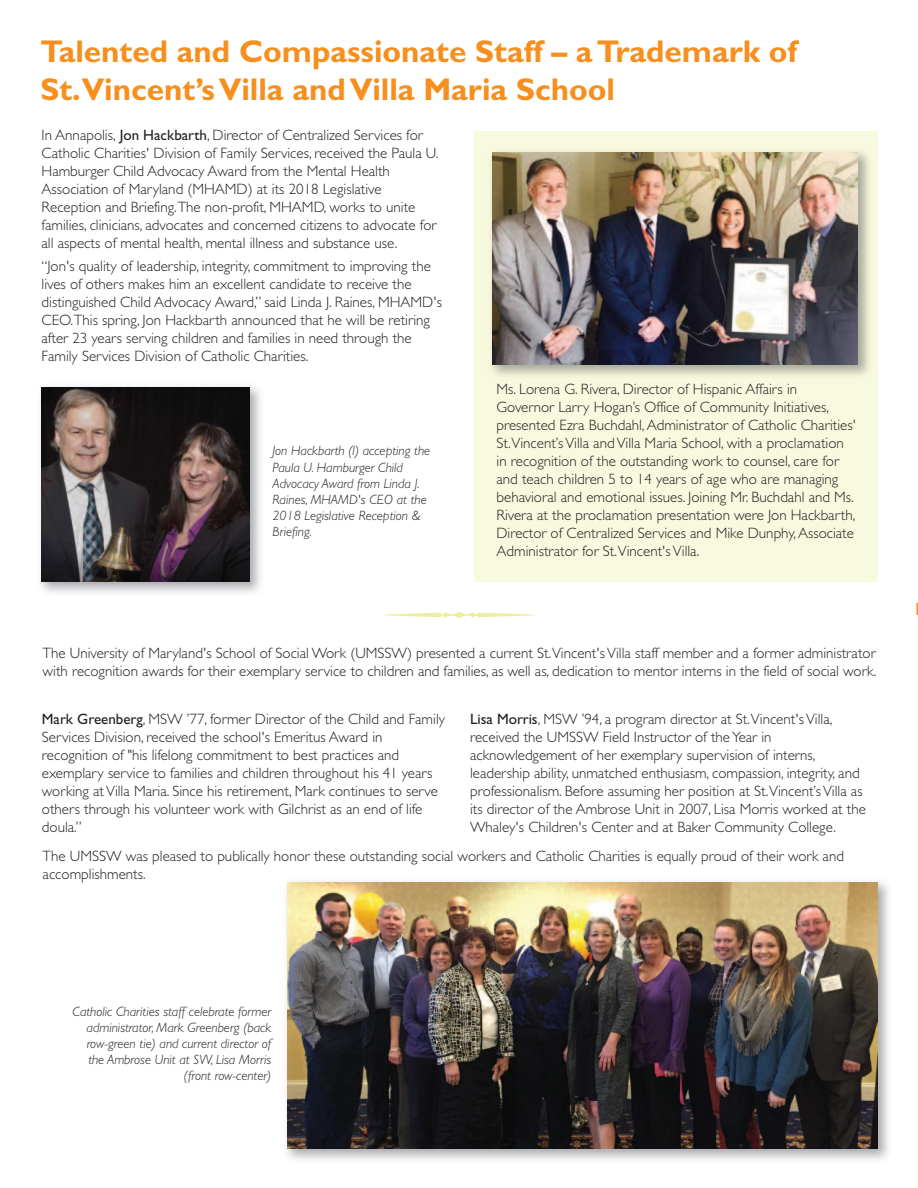
<style>
.page{position:relative;width:918px;height:1188px;background:#fff}
.page>*{position:absolute;margin:0;border:0;box-sizing:border-box;transform-origin:0 0}
.t1{font:700 31.5px/37.8px "Gill Sans";color:#f68f1e}
.t2{font:300 15px/18px "Gill Sans";color:#231f20}
.t3{font:italic 300 13.5px/16.2px "Gill Sans";color:#231f20}
.s1{font-weight:400}
</style>
<div class="page">
<img style="left:40px;top:386px;width:221px;height:207px">
<img style="left:41px;top:388px;width:208px;height:194px">
<hr style="left:917px;top:613px;width:1px;height:575px;background:#f8fadf">
<div style="left:474px;top:131px;width:404px;height:451px;background:#f8fadf"></div>
<svg style="left:917px;top:603px;width:1px;height:12px"></svg>
<img style="left:491px;top:151px;width:378px;height:225px">
<img style="left:493px;top:153px;width:365px;height:212px">
<img style="left:286px;top:881px;width:603px;height:279px">
<img style="left:288px;top:883px;width:590px;height:266px">
<h1 class="t1" style="left:40px;top:35px;width:758px">Talented and Compassionate Staff – aTrademark of<br>St.Vincent’sVilla andVilla Maria School</h1>
<p class="t2" style="left:42px;top:127px;width:399px">In Annapolis, <span class="s1">Jon Hackbarth</span>, Director of Centralized Services for Catholic Charities' Division of Family Services, received the Paula U.<br>Hamburger Child Advocacy Award from the Mental Health Association of Maryland (MHAMD) at its 2018 Legislative Reception and Briefing.The non-profit, MHAMD, works to unite families, clinicians, advocates and concerned citizens to advocate for all aspects of mental health, mental illness and substance use.</p>
<p class="t2" style="left:42px;top:259px;width:402px">“Jon's quality of leadership, integrity, commitment to improving the lives of others makes him an excellent candidate to receive the distinguished Child Advocacy Award,” said Linda J. Raines, MHAMD's CEO.This spring, Jon Hackbarth announced that he will be retiring after 23 years serving children and families in need through the Family Services Division of Catholic Charities.</p>
<p class="t3" style="left:273px;top:444px;width:159px">Jon Hackbarth (l) accepting the<br>Paula U. Hamburger Child<br>Advocacy Award from Linda J.<br>Raines, MHAMD's CEO at the<br>2018 Legislative Reception &amp;<br>Briefing.</p>
<p class="t2" style="left:497px;top:382px;width:361px">Ms. Lorena G. Rivera, Director of Hispanic Affairs in Governor Larry Hogan’s Office of Community Initiatives, presented Ezra Buchdahl,Administrator of Catholic Charities' St.Vincent’sVilla andVilla Maria School, with a proclamation in recognition of the outstanding work to counsel, care for and teach children 5 to 14 years of age who are managing behavioral and emotional issues. Joining Mr. Buchdahl and Ms.<br>Rivera at the proclamation presentation were Jon Hackbarth, Director of Centralized Services and Mike Dunphy,Associate Administrator for St.Vincent'sVilla.</p>
<p class="t2" style="left:43px;top:646px;width:835px">The University of Maryland's School of Social Work (UMSSW) presented a current St.Vincent'sVilla staff member and a former administrator with recognition awards for their exemplary service to children and families, as well as, dedication to mentor interns in the field of social work.</p>
<p class="t2" style="left:42px;top:711px;width:405px"><span class="s1">Mark Greenberg</span>, MSW ’77, former Director of the Child and Family Services Division, received the school's Emeritus Award in recognition of "his lifelong commitment to best practices and exemplary service to families and children throughout his 41 years working atVilla Maria. Since his retirement, Mark continues to serve others through his volunteer work with Gilchrist as an end of life doula.”</p>
<p class="t2" style="left:470px;top:711px;width:397px"><span class="s1">Lisa Morris</span>, MSW ’94, a program director at St.Vincent'sVilla, received the UMSSW Field Instructor of theYear in acknowledgement of her exemplary supervision of interns, leadership ability, unmatched enthusiasm, compassion, integrity, and professionalism. Before assuming her position at St.Vincent’sVilla as its director of the Ambrose Unit in 2007, Lisa Morris worked at the Whaley's Children's Center and at Baker Community College.</p>
<p class="t2" style="left:43px;top:849px;width:803px">The UMSSW was pleased to publically honor these outstanding social workers and Catholic Charities is equally proud of their work and accomplishments.</p>
<p class="t3" style="left:73px;top:1004px;width:200px;text-align:right">Catholic Charities staff celebrate former administrator, Mark Greenberg (back row-green tie) and current director of the Ambrose Unit at SVV, Lisa Morris (front row-center)</p>
</div>
